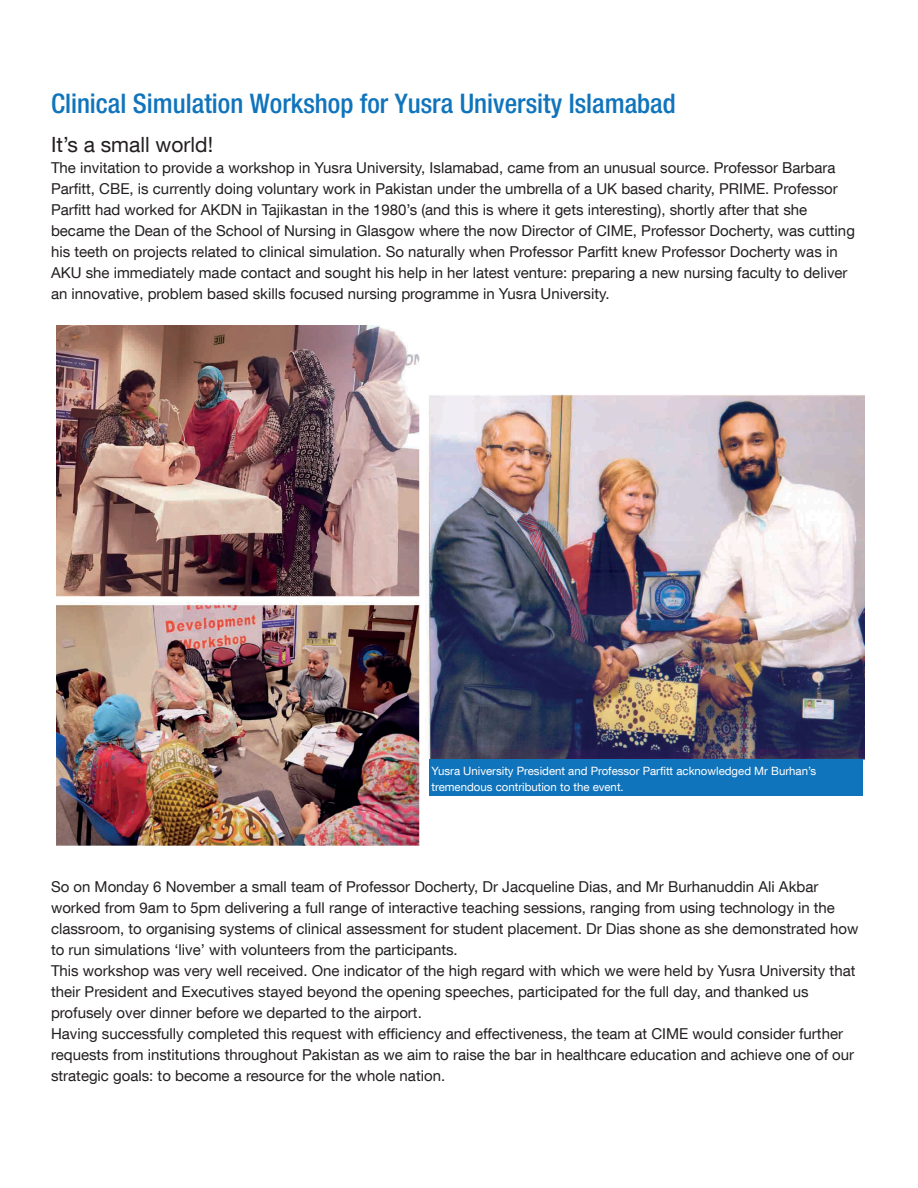
<style>
.page{position:relative;width:918px;height:1188px;background:#fff}
.page>*{position:absolute;margin:0;border:0;box-sizing:border-box;transform-origin:0 0}
.t1{font:500 condensed 27px "Helvetica Neue LT Com";color:#1074bc}
.t2{font:21px "Helvetica Neue LT Com";color:#231f20}
.t3{font:15px/21px "Helvetica Neue LT Com";color:#231f20}
.t4{font:11.4px/16px "Helvetica Neue LT Com";color:#fff}
</style>
<div class="page">
<img style="left:57px;top:325px;width:807px;height:520px">
<div style="left:430px;top:759px;width:433px;height:36px;background:#1074bc"></div>
<h1 class="t1" style="left:51px;top:87px;width:626px">Clinical Simulation Workshop for Yusra University Islamabad</h1>
<h2 class="t2" style="left:51px;top:132px;width:164px">It’s a small world!</h2>
<p class="t3" style="left:51px;top:157px;width:805px">The invitation to provide a workshop in Yusra University, Islamabad, came from an unusual source. Professor Barbara Parfitt, CBE, is currently doing voluntary work in Pakistan under the umbrella of a UK based charity, PRIME. Professor Parfitt had worked for AKDN in Tajikastan in the 1980’s (and this is where it gets interesting), shortly after that she became the Dean of the School of Nursing in Glasgow where the now Director of CIME, Professor Docherty, was cutting his teeth on projects related to clinical simulation. So naturally when Professor Parfitt knew Professor Docherty was in AKU she immediately made contact and sought his help in her latest venture: preparing a new nursing faculty to deliver an innovative, problem based skills focused nursing programme in Yusra University.</p>
<p class="t4" style="left:432px;top:762px;width:386px">Yusra University President and Professor Parfitt acknowledged Mr Burhan’s tremendous contribution to the event.</p>
<p class="t3" style="left:51px;top:876px;width:809px">So on Monday 6 November a small team of Professor Docherty, Dr Jacqueline Dias, and Mr Burhanuddin Ali Akbar worked from 9am to 5pm delivering a full range of interactive teaching sessions, ranging from using technology in the classroom, to organising systems of clinical assessment for student placement. Dr Dias shone as she demonstrated how to run simulations ‘live’ with volunteers from the participants.<br>This workshop was very well received. One indicator of the high regard with which we were held by Yusra University that their President and Executives stayed beyond the opening speeches, participated for the full day, and thanked us profusely over dinner before we departed to the airport.<br>Having successfully completed this request with efficiency and effectiveness, the team at CIME would consider further requests from institutions throughout Pakistan as we aim to raise the bar in healthcare education and achieve one of our strategic goals: to become a resource for the whole nation.</p>
</div>
